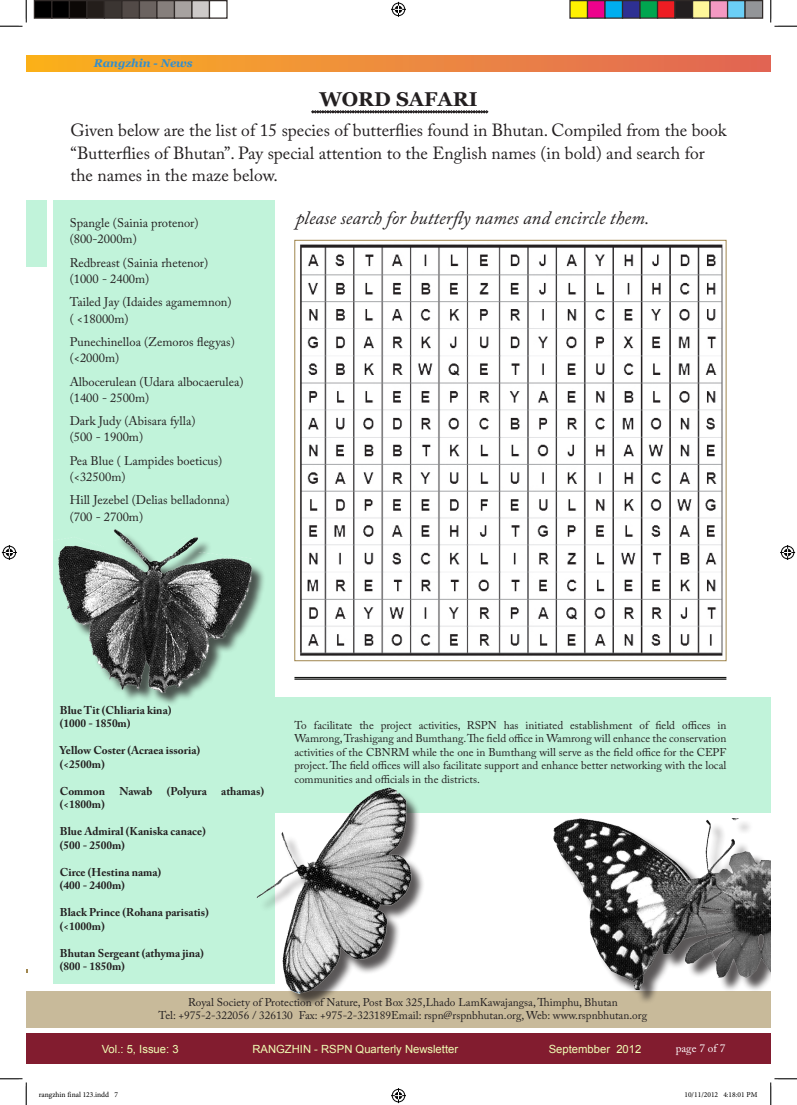
<style>
.page{position:relative;width:797px;height:1105px;background:#fff}
.page>*{position:absolute;margin:0;border:0;box-sizing:border-box;transform-origin:0 0}
.t1{font:700 20px "Georgia";color:#231f20}
.t2{font:italic 18.75px "Adobe Caslon Pro";color:#231f20}
.t3{font:17.5px "Adobe Caslon Pro";color:#231f20}
.t4{font:12.5px "Adobe Caslon Pro";color:#231f20}
.t5{font:11.25px/13.5px "Adobe Caslon Pro";color:#231f20;text-align:justify}
.t6{font:700 11.25px "Adobe Caslon Pro";color:#231f20}
.t7{font:11.25px "Arial";color:#f0ffb5}
.t8{font:italic 700 11.25px "Georgia";color:#328ecd}
.t9{font:11.25px "Adobe Caslon Pro";color:#fff}
.t10{font:7.5px "Minion Pro";color:#000}
</style>
<div class="page">
<div style="left:26px;top:1033px;width:744px;height:31px;background:#821c2f"></div>
<div style="left:26px;top:55px;width:744px;height:16px;background:linear-gradient(to right,#fbb21f,#e16558)"></div>
<div style="left:53px;top:200px;width:222px;height:784px;background:#c1f3da"></div>
<div style="left:26px;top:991px;width:744px;height:36px;background:#c8ba9a"></div>
<div style="left:275px;top:697px;width:495px;height:116px;background:#c1f3da"></div>
<div style="left:26px;top:200px;width:20px;height:67px;background:#c1f3da"></div>
<img style="left:300px;top:244px;width:423px;height:412px">
<hr style="left:294px;top:677px;width:432px;height:1px;background:#040503">
<hr style="left:294px;top:678px;width:432px;height:2px;background:#040503">
<svg style="left:311px;top:110px;width:177px;height:3px"></svg>
<img style="left:256px;top:787px;width:168px;height:217px">
<div style="left:556px;top:820px;width:214px;height:185px;background:#231f20;opacity:.75"></div>
<img style="left:553px;top:818px;width:217px;height:171px">
<img style="left:58px;top:529px;width:206px;height:175px">
<svg style="left:0;top:0;width:27px;height:27px"></svg>
<svg style="left:0;top:1078px;width:27px;height:27px"></svg>
<svg style="left:770px;top:0;width:27px;height:27px"></svg>
<svg style="left:770px;top:1078px;width:27px;height:27px"></svg>
<svg style="left:391px;top:2px;width:15px;height:15px"></svg>
<svg style="left:391px;top:1088px;width:15px;height:15px"></svg>
<svg style="left:2px;top:545px;width:15px;height:15px"></svg>
<svg style="left:780px;top:545px;width:15px;height:15px"></svg>
<div style="left:34px;top:1px;width:18px;height:17px;background:#000"></div>
<div style="left:34px;top:0;width:18px;height:19px;border:1px solid #302a28"></div>
<div style="left:52px;top:1px;width:17px;height:17px;background:#000"></div>
<div style="left:51px;top:0;width:19px;height:19px;border:1px solid #302a28"></div>
<div style="left:69px;top:1px;width:18px;height:17px;background:#0c0806"></div>
<div style="left:69px;top:0;width:19px;height:19px;border:1px solid #302a28"></div>
<div style="left:87px;top:1px;width:17px;height:17px;background:#241e1b"></div>
<div style="left:86px;top:0;width:19px;height:19px;border:1px solid #302a28"></div>
<div style="left:104px;top:1px;width:18px;height:17px;background:#3b3532"></div>
<div style="left:104px;top:0;width:18px;height:19px;border:1px solid #302a28"></div>
<div style="left:122px;top:1px;width:17px;height:17px;background:#524a47"></div>
<div style="left:121px;top:0;width:19px;height:19px;border:1px solid #302a28"></div>
<div style="left:139px;top:1px;width:18px;height:17px;background:#6b6360"></div>
<div style="left:139px;top:0;width:19px;height:19px;border:1px solid #302a28"></div>
<div style="left:157px;top:1px;width:17px;height:17px;background:#867f7c"></div>
<div style="left:156px;top:0;width:19px;height:19px;border:1px solid #302a28"></div>
<div style="left:174px;top:1px;width:18px;height:17px;background:#a7a2a0"></div>
<div style="left:174px;top:0;width:18px;height:19px;border:1px solid #302a28"></div>
<div style="left:192px;top:1px;width:17px;height:17px;background:#cdc9c8"></div>
<div style="left:191px;top:0;width:19px;height:19px;border:1px solid #302a28"></div>
<div style="left:209px;top:0;width:19px;height:19px;border:1px solid #302a28"></div>
<div style="left:570px;top:1px;width:17px;height:17px;background:#fff101"></div>
<div style="left:569px;top:0;width:19px;height:19px;border:1px solid #302a28"></div>
<div style="left:587px;top:1px;width:18px;height:17px;background:#ed028c"></div>
<div style="left:587px;top:0;width:18px;height:19px;border:1px solid #302a28"></div>
<div style="left:605px;top:1px;width:17px;height:17px;background:#00aeef"></div>
<div style="left:604px;top:0;width:19px;height:19px;border:1px solid #302a28"></div>
<div style="left:622px;top:1px;width:18px;height:17px;background:#2e3092"></div>
<div style="left:622px;top:0;width:18px;height:19px;border:1px solid #302a28"></div>
<div style="left:640px;top:1px;width:17px;height:17px;background:#00a54f"></div>
<div style="left:639px;top:0;width:19px;height:19px;border:1px solid #302a28"></div>
<div style="left:657px;top:1px;width:18px;height:17px;background:#ee1d23"></div>
<div style="left:657px;top:0;width:18px;height:19px;border:1px solid #302a28"></div>
<div style="left:675px;top:1px;width:17px;height:17px;background:#231f20"></div>
<div style="left:674px;top:0;width:19px;height:19px;border:1px solid #302a28"></div>
<div style="left:692px;top:1px;width:18px;height:17px;background:#fff79a"></div>
<div style="left:692px;top:0;width:18px;height:19px;border:1px solid #302a28"></div>
<div style="left:710px;top:1px;width:17px;height:17px;background:#f499c2"></div>
<div style="left:709px;top:0;width:19px;height:19px;border:1px solid #302a28"></div>
<div style="left:727px;top:1px;width:18px;height:17px;background:#6bcff6"></div>
<div style="left:727px;top:0;width:18px;height:19px;border:1px solid #302a28"></div>
<div style="left:745px;top:1px;width:17px;height:17px;background:#939598"></div>
<div style="left:744px;top:0;width:19px;height:19px;border:1px solid #302a28"></div>
<p class="t8" style="left:94px;top:56px;width:100px">Rangzhin - News</p>
<p class="t1" style="left:319px;top:86px;width:160px">WORD SAFARI</p>
<p class="t3" style="left:71px;top:120px;width:657px">Given below are the list of 15 species of butterflies found in Bhutan. Compiled from the book</p>
<p class="t3" style="left:71px;top:142px;width:636px">“Butterflies of Bhutan”. Pay special attention to the English names (in bold) and search for</p>
<p class="t3" style="left:71px;top:165px;width:209px">the names in the maze below.</p>
<p class="t4" style="left:70px;top:216px;width:130px">Spangle (Sainia protenor)</p>
<p class="t4" style="left:70px;top:232px;width:69px">(800-2000m)</p>
<p class="t4" style="left:70px;top:255px;width:140px">Redbreast (Sainia rhetenor)</p>
<p class="t4" style="left:70px;top:271px;width:81px">(1000 - 2400m)</p>
<p class="t4" style="left:70px;top:295px;width:163px">Tailed Jay (Idaides agamemnon)</p>
<p class="t4" style="left:70px;top:311px;width:61px">( &lt;18000m)</p>
<p class="t4" style="left:70px;top:334px;width:167px">Punechinelloa (Zemoros flegyas)</p>
<p class="t4" style="left:70px;top:351px;width:51px">(&lt;2000m)</p>
<p class="t4" style="left:70px;top:374px;width:175px">Albocerulean (Udara albocaerulea)</p>
<p class="t4" style="left:70px;top:390px;width:81px">(1400 - 2500m)</p>
<p class="t4" style="left:70px;top:413px;width:127px">Dark Judy (Abisara fylla)</p>
<p class="t4" style="left:70px;top:430px;width:75px">(500 - 1900m)</p>
<p class="t4" style="left:70px;top:453px;width:154px">Pea Blue ( Lampides boeticus)</p>
<p class="t4" style="left:70px;top:469px;width:57px">(&lt;32500m)</p>
<p class="t4" style="left:70px;top:493px;width:162px">Hill Jezebel (Delias belladonna)</p>
<p class="t4" style="left:70px;top:509px;width:75px">(700 - 2700m)</p>
<p class="t2" style="left:296px;top:206px;width:355px">please search for butterfly names and encircle them.</p>
<p class="t6" style="left:60px;top:703px;width:113px">Blue Tit (Chliaria kina)</p>
<p class="t6" style="left:60px;top:717px;width:72px">(1000 - 1850m)</p>
<p class="t6" style="left:60px;top:744px;width:142px">Yellow Coster (Acraea issoria)</p>
<p class="t6" style="left:60px;top:757px;width:46px">(&lt;2500m)</p>
<p class="t6" style="left:60px;top:784px;width:47px">Common</p>
<p class="t6" style="left:119px;top:784px;width:34px">Nawab</p>
<p class="t6" style="left:167px;top:784px;width:42px">(Polyura</p>
<p class="t6" style="left:221px;top:784px;width:44px">athamas)</p>
<p class="t6" style="left:60px;top:798px;width:46px">(&lt;1800m)</p>
<p class="t6" style="left:60px;top:825px;width:147px">Blue Admiral (Kaniska canace)</p>
<p class="t6" style="left:60px;top:838px;width:66px">(500 - 2500m)</p>
<p class="t6" style="left:60px;top:865px;width:103px">Circe (Hestina nama)</p>
<p class="t6" style="left:60px;top:879px;width:66px">(400 - 2400m)</p>
<p class="t6" style="left:60px;top:906px;width:150px">Black Prince (Rohana parisatis)</p>
<p class="t6" style="left:60px;top:919px;width:46px">(&lt;1000m)</p>
<p class="t6" style="left:60px;top:946px;width:145px">Bhutan Sergeant (athyma jina)</p>
<p class="t6" style="left:60px;top:960px;width:66px">(800 - 1850m)</p>
<p class="t5" style="left:294px;top:718px;width:433px">To facilitate the project activities, RSPN has initiated establishment of field offices in Wamrong, Trashigang and Bumthang. The field office in Wamrong will enhance the conservation activities of the CBNRM while the one in Bumthang will serve as the field office for the CEPF project. The field offices will also facilitate support and enhance better networking with the local communities and officials in the districts.</p>
<p class="t5" style="left:188px;top:995px;width:431px">Royal Society of Protection of Nature, Post Box 325,Lhado LamKawajangsa, Thimphu, Bhutan</p>
<p class="t5" style="left:159px;top:1008px;width:490px">Tel: +975-2-322056 / 326130 Fax: +975-2-323189Email: rspn@rspnbhutan.org, Web: www.rspnbhutan.org</p>
<p class="t7" style="left:102px;top:1041px;width:78px">Vol.: 5, Issue: 3</p>
<p class="t7" style="left:252px;top:1041px;width:207px">RANGZHIN - RSPN Quarterly Newsletter</p>
<p class="t7" style="left:549px;top:1041px;width:94px">Septembber 2012</p>
<p class="t9" style="left:675px;top:1041px;width:51px">page 7 of 7</p>
<p class="t10" style="left:39px;top:1090px;width:81px">rangzhin final 123.indd 7</p>
<p class="t10" style="left:684px;top:1090px;width:74px">10/11/2012 4:18:01 PM</p>
</div>
